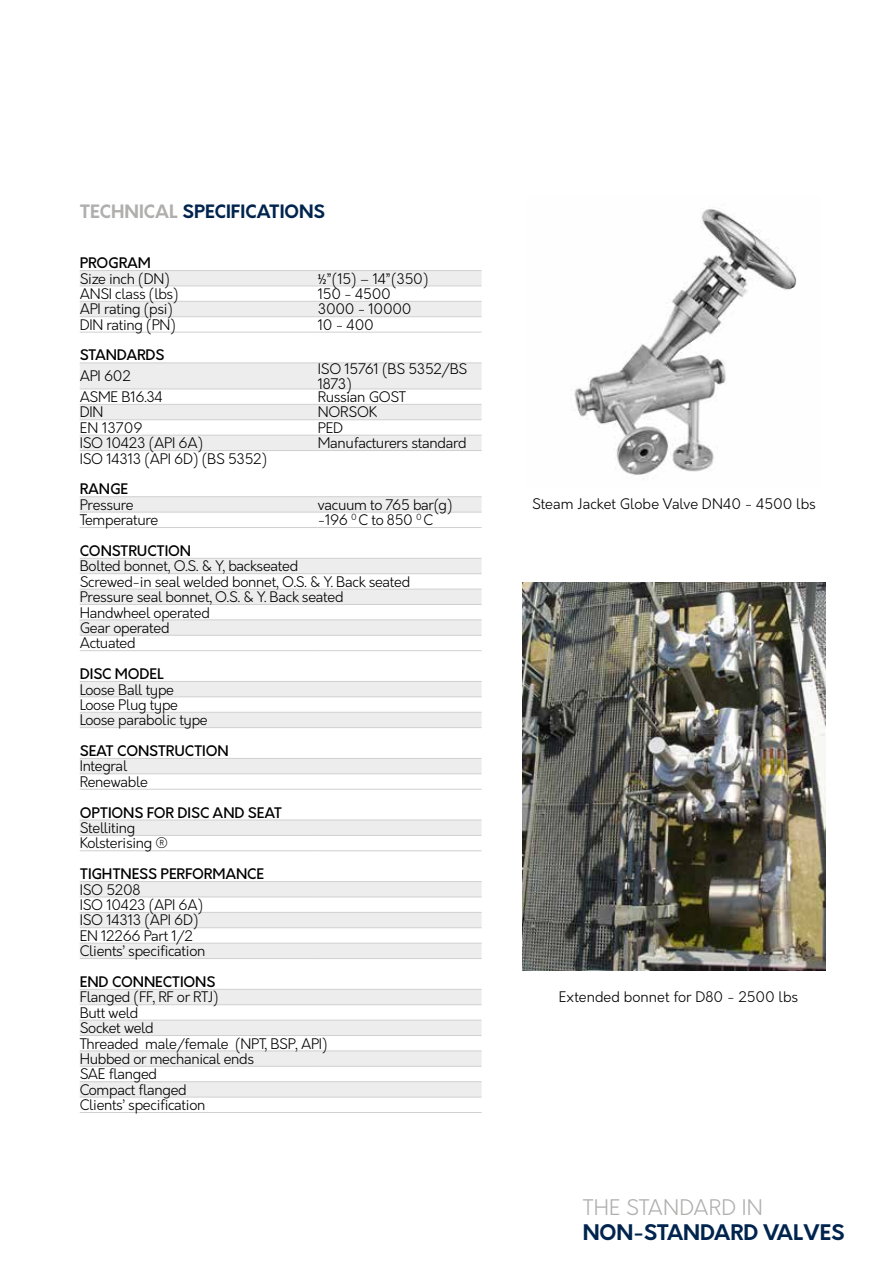
<style>
.page{position:relative;width:893px;height:1263px;background:#fff}
.page>*{position:absolute;margin:0;border:0;box-sizing:border-box;transform-origin:0 0}
.t1{font:700 21px "Orkney";color:#00244e}
.t2{font:300 21px "Orkney";letter-spacing:.01em;color:#b0afae}
.t3{font:700 18px "Orkney";color:#00244e}
.t4{font:300 14.25px/15.5px "Orkney";letter-spacing:-.02em;color:#000}
.t5{font:500 14.25px "Orkney";letter-spacing:-.01em;color:#000}
.t6{font:300 14.25px "Orkney";letter-spacing:.005em;color:#000}
.s1{color:#b0afae}
.s2{font-family:"Andale Mono";font-weight:400}
</style>
<div class="page">
<img style="left:574px;top:207px;width:223px;height:272px">
<img style="left:523px;top:582px;width:302px;height:388px">
<svg style="left:80px;top:271px;width:402px;height:826px"></svg>
<hr style="left:80px;top:270px;width:238px;height:1px;background:#d0d0d0">
<hr style="left:318px;top:270px;width:164px;height:1px;background:#d0d0d0">
<hr style="left:80px;top:286px;width:238px;height:1px;background:#d0d0d0">
<hr style="left:318px;top:286px;width:164px;height:1px;background:#d0d0d0">
<hr style="left:80px;top:301px;width:238px;height:1px;background:#d0d0d0">
<hr style="left:318px;top:301px;width:164px;height:1px;background:#d0d0d0">
<hr style="left:80px;top:316px;width:238px;height:1px;background:#d0d0d0">
<hr style="left:318px;top:316px;width:164px;height:1px;background:#d0d0d0">
<hr style="left:80px;top:332px;width:238px;height:1px;background:#d0d0d0">
<hr style="left:318px;top:332px;width:164px;height:1px;background:#d0d0d0">
<hr style="left:80px;top:363px;width:238px;height:1px;background:#d0d0d0">
<hr style="left:318px;top:363px;width:164px;height:1px;background:#d0d0d0">
<hr style="left:80px;top:389px;width:238px;height:1px;background:#d0d0d0">
<hr style="left:318px;top:389px;width:164px;height:1px;background:#d0d0d0">
<hr style="left:80px;top:404px;width:238px;height:1px;background:#d0d0d0">
<hr style="left:318px;top:404px;width:164px;height:1px;background:#d0d0d0">
<hr style="left:80px;top:419px;width:238px;height:1px;background:#d0d0d0">
<hr style="left:318px;top:419px;width:164px;height:1px;background:#d0d0d0">
<hr style="left:80px;top:435px;width:238px;height:1px;background:#d0d0d0">
<hr style="left:318px;top:435px;width:164px;height:1px;background:#d0d0d0">
<hr style="left:80px;top:450px;width:238px;height:1px;background:#d0d0d0">
<hr style="left:318px;top:450px;width:164px;height:1px;background:#d0d0d0">
<hr style="left:80px;top:496px;width:238px;height:1px;background:#d0d0d0">
<hr style="left:318px;top:496px;width:164px;height:1px;background:#d0d0d0">
<hr style="left:80px;top:512px;width:238px;height:1px;background:#d0d0d0">
<hr style="left:318px;top:512px;width:164px;height:1px;background:#d0d0d0">
<hr style="left:80px;top:527px;width:238px;height:1px;background:#d0d0d0">
<hr style="left:318px;top:527px;width:164px;height:1px;background:#d0d0d0">
<hr style="left:80px;top:558px;width:238px;height:1px;background:#d0d0d0">
<hr style="left:318px;top:558px;width:164px;height:1px;background:#d0d0d0">
<hr style="left:80px;top:573px;width:238px;height:1px;background:#d0d0d0">
<hr style="left:318px;top:573px;width:164px;height:1px;background:#d0d0d0">
<hr style="left:80px;top:589px;width:238px;height:1px;background:#d0d0d0">
<hr style="left:318px;top:589px;width:164px;height:1px;background:#d0d0d0">
<hr style="left:80px;top:604px;width:238px;height:1px;background:#d0d0d0">
<hr style="left:318px;top:604px;width:164px;height:1px;background:#d0d0d0">
<hr style="left:80px;top:620px;width:238px;height:1px;background:#d0d0d0">
<hr style="left:318px;top:620px;width:164px;height:1px;background:#d0d0d0">
<hr style="left:80px;top:635px;width:238px;height:1px;background:#d0d0d0">
<hr style="left:318px;top:635px;width:164px;height:1px;background:#d0d0d0">
<hr style="left:80px;top:650px;width:238px;height:1px;background:#d0d0d0">
<hr style="left:318px;top:650px;width:164px;height:1px;background:#d0d0d0">
<hr style="left:80px;top:681px;width:238px;height:1px;background:#d0d0d0">
<hr style="left:318px;top:681px;width:164px;height:1px;background:#d0d0d0">
<hr style="left:80px;top:697px;width:238px;height:1px;background:#d0d0d0">
<hr style="left:318px;top:697px;width:164px;height:1px;background:#d0d0d0">
<hr style="left:80px;top:712px;width:238px;height:1px;background:#d0d0d0">
<hr style="left:318px;top:712px;width:164px;height:1px;background:#d0d0d0">
<hr style="left:80px;top:727px;width:238px;height:1px;background:#d0d0d0">
<hr style="left:318px;top:727px;width:164px;height:1px;background:#d0d0d0">
<hr style="left:80px;top:773px;width:238px;height:1px;background:#d0d0d0">
<hr style="left:318px;top:773px;width:164px;height:1px;background:#d0d0d0">
<hr style="left:80px;top:789px;width:238px;height:1px;background:#d0d0d0">
<hr style="left:318px;top:789px;width:164px;height:1px;background:#d0d0d0">
<hr style="left:80px;top:820px;width:238px;height:1px;background:#d0d0d0">
<hr style="left:318px;top:820px;width:164px;height:1px;background:#d0d0d0">
<hr style="left:80px;top:835px;width:238px;height:1px;background:#d0d0d0">
<hr style="left:318px;top:835px;width:164px;height:1px;background:#d0d0d0">
<hr style="left:80px;top:850px;width:238px;height:1px;background:#d0d0d0">
<hr style="left:318px;top:850px;width:164px;height:1px;background:#d0d0d0">
<hr style="left:80px;top:881px;width:238px;height:1px;background:#d0d0d0">
<hr style="left:318px;top:881px;width:164px;height:1px;background:#d0d0d0">
<hr style="left:80px;top:897px;width:238px;height:1px;background:#d0d0d0">
<hr style="left:318px;top:897px;width:164px;height:1px;background:#d0d0d0">
<hr style="left:80px;top:912px;width:238px;height:1px;background:#d0d0d0">
<hr style="left:318px;top:912px;width:164px;height:1px;background:#d0d0d0">
<hr style="left:80px;top:927px;width:238px;height:1px;background:#d0d0d0">
<hr style="left:318px;top:927px;width:164px;height:1px;background:#d0d0d0">
<hr style="left:80px;top:943px;width:238px;height:1px;background:#d0d0d0">
<hr style="left:318px;top:943px;width:164px;height:1px;background:#d0d0d0">
<hr style="left:80px;top:958px;width:238px;height:1px;background:#d0d0d0">
<hr style="left:318px;top:958px;width:164px;height:1px;background:#d0d0d0">
<hr style="left:80px;top:989px;width:238px;height:1px;background:#d0d0d0">
<hr style="left:318px;top:989px;width:164px;height:1px;background:#d0d0d0">
<hr style="left:80px;top:1004px;width:238px;height:1px;background:#d0d0d0">
<hr style="left:318px;top:1004px;width:164px;height:1px;background:#d0d0d0">
<hr style="left:80px;top:1020px;width:238px;height:1px;background:#d0d0d0">
<hr style="left:318px;top:1020px;width:164px;height:1px;background:#d0d0d0">
<hr style="left:80px;top:1035px;width:238px;height:1px;background:#d0d0d0">
<hr style="left:318px;top:1035px;width:164px;height:1px;background:#d0d0d0">
<hr style="left:80px;top:1051px;width:238px;height:1px;background:#d0d0d0">
<hr style="left:318px;top:1051px;width:164px;height:1px;background:#d0d0d0">
<hr style="left:80px;top:1066px;width:238px;height:1px;background:#d0d0d0">
<hr style="left:318px;top:1066px;width:164px;height:1px;background:#d0d0d0">
<hr style="left:80px;top:1081px;width:238px;height:1px;background:#d0d0d0">
<hr style="left:318px;top:1081px;width:164px;height:1px;background:#d0d0d0">
<hr style="left:80px;top:1097px;width:238px;height:1px;background:#d0d0d0">
<hr style="left:318px;top:1097px;width:164px;height:1px;background:#d0d0d0">
<hr style="left:80px;top:1112px;width:238px;height:1px;background:#d0d0d0">
<hr style="left:318px;top:1112px;width:164px;height:1px;background:#d0d0d0">
<hr style="left:80px;top:758px;width:238px;height:1px;background:#d0d0d0">
<hr style="left:318px;top:758px;width:164px;height:1px;background:#d0d0d0">
<p class="t3" style="left:80px;top:199px;width:247px"><span class="s1">TECHNICAL</span> SPECIFICATIONS</p>
<p class="t5" style="left:80px;top:254px;width:73px">PROGRAM</p>
<p class="t4" style="left:80px;top:271px;width:92px">Size inch (DN)</p>
<p class="t4" style="left:318px;top:271px;width:112px"><span class="s2">½</span>”(15) – 14”(350)</p>
<p class="t4" style="left:80px;top:286px;width:100px">ANSI class (lbs)</p>
<p class="t4" style="left:318px;top:286px;width:74px">150 - 4500</p>
<p class="t4" style="left:80px;top:302px;width:95px">API rating (psi)</p>
<p class="t4" style="left:318px;top:302px;width:95px">3000 - 10000</p>
<p class="t4" style="left:80px;top:317px;width:98px">DIN rating (PN)</p>
<p class="t4" style="left:318px;top:317px;width:58px">10 - 400</p>
<p class="t5" style="left:80px;top:346px;width:86px">STANDARDS</p>
<p class="t4" style="left:80px;top:369px;width:53px">API 602</p>
<p class="t4" style="left:318px;top:361px;width:151px;line-height:15px">ISO 15761 (BS 5352/BS<br>1873)</p>
<p class="t4" style="left:80px;top:389px;width:85px">ASME B16.34</p>
<p class="t4" style="left:318px;top:389px;width:90px">Russian GOST</p>
<p class="t4" style="left:80px;top:405px;width:25px">DIN</p>
<p class="t4" style="left:318px;top:405px;width:61px">NORSOK</p>
<p class="t4" style="left:80px;top:420px;width:64px">EN 13709</p>
<p class="t4" style="left:318px;top:420px;width:27px">PED</p>
<p class="t4" style="left:80px;top:436px;width:125px">ISO 10423 (API 6A)</p>
<p class="t4" style="left:318px;top:436px;width:150px">Manufacturers standard</p>
<p class="t4" style="left:80px;top:451px;width:189px">ISO 14313 (API 6D) (BS 5352)</p>
<p class="t5" style="left:80px;top:480px;width:50px">RANGE</p>
<p class="t4" style="left:80px;top:497px;width:55px">Pressure</p>
<p class="t4" style="left:318px;top:497px;width:136px">vacuum to 765 bar(g)</p>
<p class="t4" style="left:80px;top:512px;width:80px">Temperature</p>
<p class="t4" style="left:318px;top:512px;width:117px">-196 <sup>0</sup> C to 850 <sup>0</sup> C</p>
<p class="t5" style="left:80px;top:541px;width:113px">CONSTRUCTION</p>
<p class="t4" style="left:80px;top:559px;width:332px">Bolted bonnet, O.S. &amp; Y, backseated<br>Screwed-in seal welded bonnet, O.S. &amp; Y. Back seated<br>Pressure seal bonnet, O.S. &amp; Y. Back seated<br>Handwheel operated<br>Gear operated<br>Actuated</p>
<p class="t5" style="left:80px;top:664px;width:86px">DISC MODEL</p>
<p class="t4" style="left:80px;top:682px;width:130px">Loose Ball type<br>Loose Plug type<br>Loose parabolic type</p>
<p class="t5" style="left:80px;top:741px;width:150px">SEAT CONSTRUCTION</p>
<p class="t4" style="left:80px;top:759px;width:70px">Integral<br>Renewable</p>
<p class="t5" style="left:80px;top:803px;width:204px">OPTIONS FOR DISC AND SEAT</p>
<p class="t4" style="left:80px;top:820px;width:90px">Stelliting<br>Kolsterising ®</p>
<p class="t5" style="left:80px;top:864px;width:186px">TIGHTNESS PERFORMANCE</p>
<p class="t4" style="left:80px;top:882px;width:127px">ISO 5208<br>ISO 10423 (API 6A)<br>ISO 14313 (API 6D)<br>EN 12266 Part 1/2<br>Clients’ specification</p>
<p class="t5" style="left:80px;top:972px;width:137px">END CONNECTIONS</p>
<p class="t4" style="left:80px;top:990px;width:249px">Flanged (FF, RF or RTJ)<br>Butt weld<br>Socket weld<br>Threaded male/female (NPT, BSP, API)<br>Hubbed or mechanical ends<br>SAE flanged<br>Compact flanged<br>Clients’ specification</p>
<p class="t4" style="left:532px;top:496px;width:285px">Steam Jacket Globe Valve DN40 - 4500 lbs</p>
<p class="t6" style="left:559px;top:987px;width:241px">Extended bonnet for D80 - 2500 lbs</p>
<h1 class="t2" style="left:583px;top:1194px;width:182px">THE STANDARD IN</h1>
<h1 class="t1" style="left:583px;top:1218px;width:263px">NON-STANDARD VALVES</h1>
</div>
